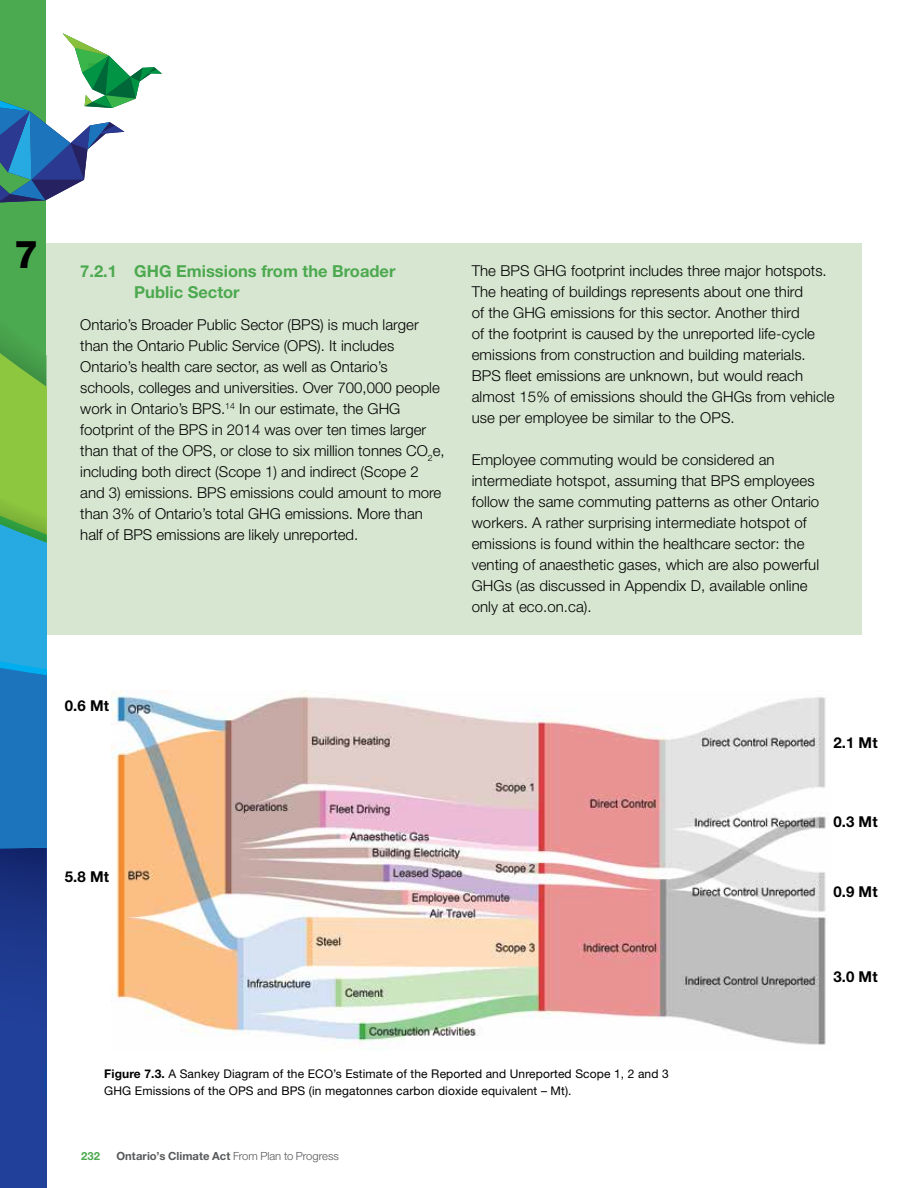
<style>
.page{position:relative;width:918px;height:1188px;background:#fff}
.page>*{position:absolute;margin:0;border:0;box-sizing:border-box;transform-origin:0 0}
.t1{font:800 38.4px "Helvetica Neue";color:#000}
.t2{font:700 16.5px/21px "Helvetica Neue";color:#4ca94f}
.t3{font:300 15px/21px "Helvetica Neue";letter-spacing:.005em;color:#000}
.t4{font:700 15px "Helvetica Neue";letter-spacing:.005em;color:#000}
.t5{font:12px/16.5px "Helvetica Neue";letter-spacing:.01em;color:#000}
.t6{font:700 11.25px "Helvetica Neue";letter-spacing:.005em;color:#58595b}
.t7{font:700 11.25px "Helvetica Neue";color:#4ca94f}
.s1{font-weight:700}
.s2{font-weight:300}
</style>
<div class="page">
<div style="left:28px;top:243px;width:834px;height:392px;background:#d7e6d1"></div>
<img style="left:112px;top:690px;width:714px;height:355px">
<div style="left:0;top:0;width:46px;height:1188px;background:#4ba94f"></div>
<svg style="left:0;top:338px;width:46px;height:850px;background:#347694"></svg>
<img style="left:43px;top:1058px;width:3px;height:42px">
<svg style="left:0;top:33px;width:162px;height:169px"></svg>
<img style="left:63px;top:33px;width:46px;height:23px">
<h1 class="t1" style="left:14px;top:232px;width:26px">7</h1>
<p class="t2" style="left:134px;top:260px;width:263px;text-indent:-54px">7.2.1 GHG Emissions from the Broader<br>Public Sector</p>
<p class="t3" style="left:80px;top:314px;width:366px">Ontario’s Broader Public Sector (BPS) is much larger than the Ontario Public Service (OPS). It includes Ontario’s health care sector, as well as Ontario’s schools, colleges and universities. Over 700,000 people work in Ontario’s BPS.<sup>14</sup> In our estimate, the GHG footprint of the BPS in 2014 was over ten times larger than that of the OPS, or close to six million tonnes CO<sub>2</sub>e, including both direct (Scope 1) and indirect (Scope 2 and 3) emissions. BPS emissions could amount to more than 3% of Ontario’s total GHG emissions. More than half of BPS emissions are likely unreported.</p>
<p class="t3" style="left:472px;top:260px;width:364px">The BPS GHG footprint includes three major hotspots.<br>The heating of buildings represents about one third<br>of the GHG emissions for this sector. Another third<br>of the footprint is caused by the unreported life-cycle emissions from construction and building materials.<br>BPS fleet emissions are unknown, but would reach almost 15% of emissions should the GHGs from vehicle use per employee be similar to the OPS.</p>
<p class="t3" style="left:472px;top:449px;width:349px">Employee commuting would be considered an intermediate hotspot, assuming that BPS employees follow the same commuting patterns as other Ontario workers. A rather surprising intermediate hotspot of emissions is found within the healthcare sector: the venting of anaesthetic gases, which are also powerful GHGs (as discussed in Appendix D, available online only at eco.on.ca).</p>
<p class="t4" style="left:65px;top:697px;width:46px">0.6 Mt</p>
<p class="t4" style="left:65px;top:867px;width:46px">5.8 Mt</p>
<p class="t4" style="left:833px;top:733px;width:46px">2.1 Mt</p>
<p class="t4" style="left:833px;top:813px;width:46px">0.3 Mt</p>
<p class="t4" style="left:833px;top:882px;width:46px">0.9 Mt</p>
<p class="t4" style="left:833px;top:967px;width:46px">3.0 Mt</p>
<p class="t5" style="left:104px;top:1066px;width:566px"><span class="s1">Figure 7.3.</span> A Sankey Diagram of the ECO’s Estimate of the Reported and Unreported Scope 1, 2 and 3<br>GHG Emissions of the OPS and BPS (in megatonnes carbon dioxide equivalent – Mt).</p>
<p class="t7" style="left:81px;top:1149px;width:21px">232</p>
<p class="t6" style="left:116px;top:1149px;width:224px">Ontario’s Climate Act <span class="s2">From Plan to Progress</span></p>
</div>
